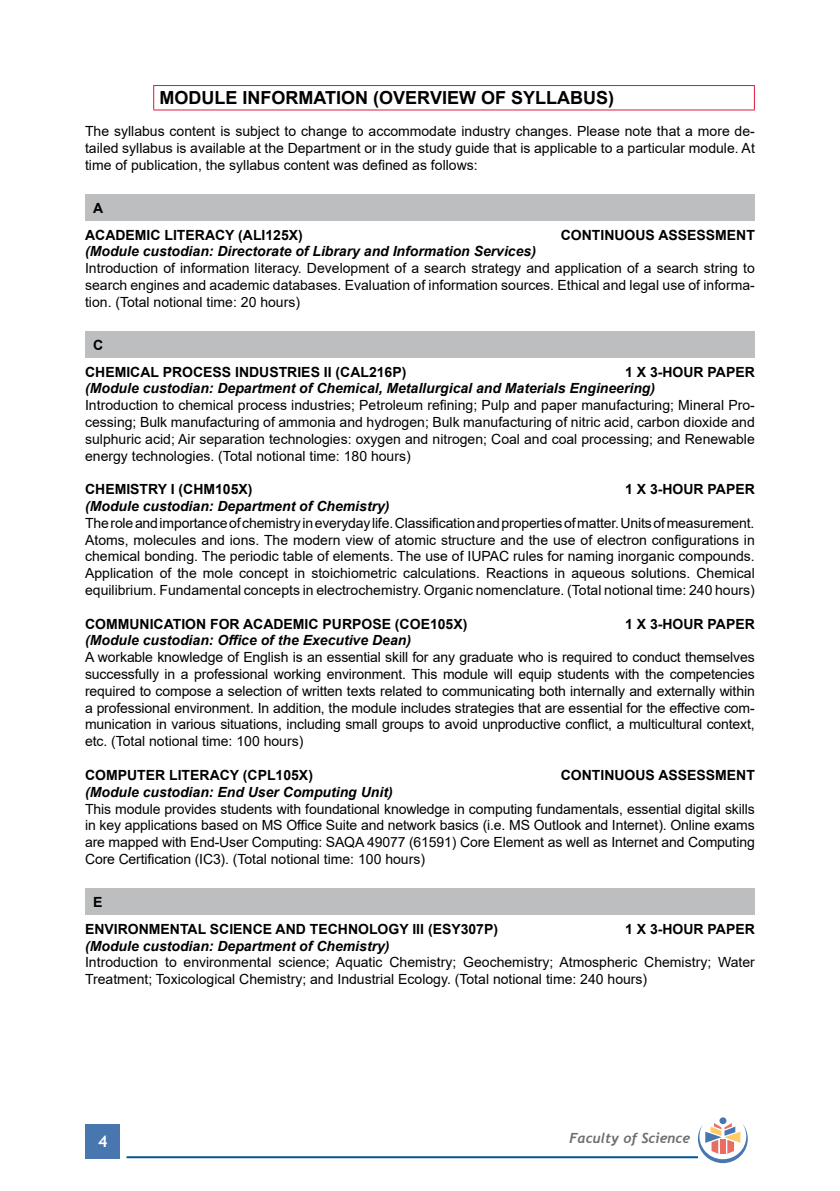
<style>
.page{position:relative;width:840px;height:1191px;background:#fff}
.page>*{position:absolute;margin:0;border:0;box-sizing:border-box;transform-origin:0 0}
.t1{font:700 18px "Arial";color:#000}
.t2{font:700 16px "Trebuchet MS";color:#fff}
.t3{font:14px/16.8px "Arial";color:#000;text-align:justify}
.t4{font:italic 700 14px "Arial";color:#000}
.t5{font:700 14px/26.8px "Arial";color:#000}
.t6{font:italic 700 14px "Trebuchet";color:#6d6e71}
</style>
<div class="page">
<div style="left:86px;top:1124px;width:34px;height:34px;background:#4777ae"></div>
<hr style="left:126px;top:1156px;width:571px;height:2px;background:#005596">
<div style="left:719px;top:1117px;width:7px;height:7px;background:#4777ae;border-radius:50%"></div>
<svg style="left:697px;top:1123px;width:50px;height:40px"></svg>
<hr style="left:153px;top:85px;width:601px;height:1px;background:#e31837">
<svg style="left:153px;top:86px;width:1px;height:23px"></svg>
<svg style="left:753px;top:86px;width:1px;height:23px"></svg>
<hr style="left:153px;top:109px;width:601px;height:1px;background:#e31837">
<div style="left:85px;top:194px;width:669px;height:27px;background:#bcbec0"></div>
<div style="left:85px;top:331px;width:669px;height:27px;background:#bcbec0"></div>
<div style="left:85px;top:888px;width:669px;height:27px;background:#bcbec0"></div>
<p class="t1" style="left:159px;top:85px;width:456px">MODULE INFORMATION (OVERVIEW OF SYLLABUS)</p>
<p class="t3" style="left:85px;top:123px;width:671px">The syllabus content is subject to change to accommodate industry changes. Please note that a more de&shy;tailed syllabus is available at the Department or in the study guide that is applicable to a particular module. At time of publication, the syllabus content was defined as follows:</p>
<p class="t5" style="left:85px;top:194px;width:219px;text-indent:8px">A<br>ACADEMIC LITERACY (ALI125X)</p>
<p class="t5" style="left:560px;top:221px;width:195px">CONTINUOUS ASSESSMENT</p>
<p class="t4" style="left:85px;top:242px;width:452px">(Module custodian: Directorate of Library and Information Services)</p>
<p class="t3" style="left:85px;top:260px;width:671px">Introduction of information literacy. Development of a search strategy and application of a search string to search engines and academic databases. Evaluation of information sources. Ethical and legal use of informa&shy;tion. (Total notional time: 20 hours)</p>
<p class="t5" style="left:85px;top:331px;width:323px;text-indent:8px">C<br>CHEMICAL PROCESS INDUSTRIES II (CAL216P)</p>
<p class="t5" style="left:624px;top:358px;width:131px">1 X 3-HOUR PAPER</p>
<p class="t4" style="left:85px;top:379px;width:571px">(Module custodian: Department of Chemical, Metallurgical and Materials Engineering)</p>
<p class="t3" style="left:85px;top:397px;width:671px">Introduction to chemical process industries; Petroleum refining; Pulp and paper manufacturing; Mineral Pro&shy;cessing; Bulk manufacturing of ammonia and hydrogen; Bulk manufacturing of nitric acid, carbon dioxide and sulphuric acid; Air separation technologies: oxygen and nitrogen; Coal and coal processing; and Renewable energy technologies. (Total notional time: 180 hours)</p>
<p class="t5" style="left:85px;top:476px;width:169px">CHEMISTRY I (CHM105X)</p>
<p class="t5" style="left:624px;top:476px;width:131px">1 X 3-HOUR PAPER</p>
<p class="t4" style="left:85px;top:497px;width:306px">(Module custodian: Department of Chemistry)</p>
<p class="t3" style="left:85px;top:514px;width:671px">The role and importance of chemistry in everyday life. Classification and properties of matter. Units of measurement.<br>Atoms, molecules and ions. The modern view of atomic structure and the use of electron configurations in chemical bonding. The periodic table of elements. The use of IUPAC rules for naming inorganic compounds.<br>Application of the mole concept in stoichiometric calculations. Reactions in aqueous solutions. Chemical equilibrium. Fundamental concepts in electrochemistry. Organic nomenclature. (Total notional time: 240 hours)</p>
<p class="t5" style="left:85px;top:610px;width:383px">COMMUNICATION FOR ACADEMIC PURPOSE (COE105X)</p>
<p class="t5" style="left:624px;top:610px;width:131px">1 X 3-HOUR PAPER</p>
<p class="t4" style="left:85px;top:631px;width:327px">(Module custodian: Office of the Executive Dean)</p>
<p class="t3" style="left:85px;top:649px;width:670px">A workable knowledge of English is an essential skill for any graduate who is required to conduct themselves successfully in a professional working environment. This module will equip students with the competencies required to compose a selection of written texts related to communicating both internally and externally within a professional environment. In addition, the module includes strategies that are essential for the effective com&shy;munication in various situations, including small groups to avoid unproductive conflict, a multicultural context, etc. (Total notional time: 100 hours)</p>
<p class="t5" style="left:85px;top:761px;width:229px">COMPUTER LITERACY (CPL105X)</p>
<p class="t5" style="left:560px;top:761px;width:195px">CONTINUOUS ASSESSMENT</p>
<p class="t4" style="left:85px;top:782px;width:309px">(Module custodian: End User Computing Unit)</p>
<p class="t3" style="left:85px;top:800px;width:670px">This module provides students with foundational knowledge in computing fundamentals, essential digital skills in key applications based on MS Office Suite and network basics (i.e. MS Outlook and Internet). Online exams are mapped with End-User Computing: SAQA 49077 (61591) Core Element as well as Internet and Computing Core Certification (IC3). (Total notional time: 100 hours)</p>
<p class="t5" style="left:85px;top:888px;width:414px;text-indent:8px">E<br>ENVIRONMENTAL SCIENCE AND TECHNOLOGY III (ESY307P)</p>
<p class="t5" style="left:624px;top:915px;width:131px">1 X 3-HOUR PAPER</p>
<p class="t4" style="left:85px;top:936px;width:306px">(Module custodian: Department of Chemistry)</p>
<p class="t3" style="left:85px;top:954px;width:671px">Introduction to environmental science; Aquatic Chemistry; Geochemistry; Atmospheric Chemistry; Water<br>Treatment; Toxicological Chemistry; and Industrial Ecology. (Total notional time: 240 hours)</p>
<p class="t2" style="left:98px;top:1131px;width:11px">4</p>
<p class="t6" style="left:569px;top:1129px;width:122px">Faculty of Science</p>
</div>
